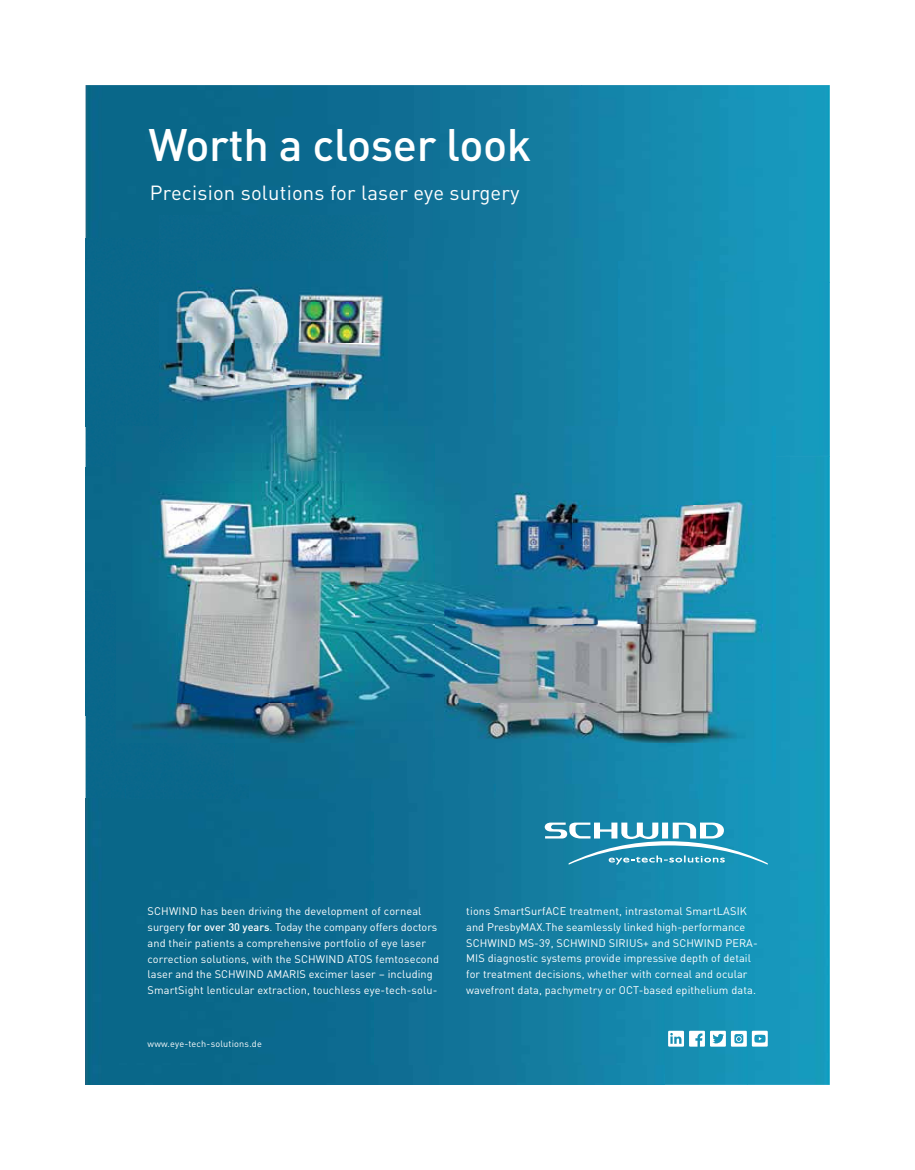
<style>
.page{position:relative;width:915px;height:1170px;background:#fff}
.page>*{position:absolute;margin:0;border:0;box-sizing:border-box;transform-origin:0 0}
.t1{font:500 45px "DI Nfor Schwind";letter-spacing:-.01em;color:#fff}
.t2{font:20.25px "DI Nfor Schwind";letter-spacing:.01em;color:#fff}
.t3{font:10.95px/15.8px "DI Nfor Schwind";letter-spacing:.01em;color:#fff}
.t4{font:9.15px "DI Nfor Schwind";letter-spacing:.02em;color:#fff}
.s1{font-weight:500}
</style>
<div class="page">
<img style="left:86px;top:85px;width:495px;height:176px">
<img style="left:581px;top:85px;width:248px;height:197px">
<img style="left:702px;top:282px;width:127px;height:174px">
<div style="left:747px;top:456px;width:82px;height:628px;background:#1799bc"></div>
<img style="left:86px;top:798px;width:578px;height:286px">
<div style="left:664px;top:783px;width:83px;height:301px;background:#1591b3"></div>
<div style="left:159px;top:216px;width:228px;height:23px;background:#0b688c"></div>
<svg style="left:668px;top:1030px;width:99px;height:16px"></svg>
<div style="left:86px;top:261px;width:73px;height:207px;background:#0a678b"></div>
<img style="left:387px;top:261px;width:315px;height:165px">
<div style="left:86px;top:468px;width:30px;height:247px;background:#0b678b"></div>
<div style="left:86px;top:715px;width:40px;height:83px;background:#09678b"></div>
<img style="left:126px;top:783px;width:576px;height:15px">
<img style="left:159px;top:261px;width:228px;height:219px">
<svg style="left:544px;top:822px;width:223px;height:42px"></svg>
<div style="left:116px;top:426px;width:43px;height:40px;background:#0b698b"></div>
<div style="left:387px;top:426px;width:48px;height:40px;background:#117494"></div>
<img style="left:116px;top:466px;width:120px;height:317px">
<img style="left:235px;top:480px;width:120px;height:303px">
<img style="left:355px;top:466px;width:80px;height:317px">
<img style="left:435px;top:426px;width:340px;height:357px">
<h1 class="t1" style="left:148px;top:110px;width:384px">Worth a closer look</h1>
<h2 class="t2" style="left:150px;top:177px;width:371px">Precision solutions for laser eye surgery</h2>
<p class="t3" style="left:147px;top:902px;width:293px">SCHWIND has been driving the development of corneal surgery <span class="s1">for over 30 years</span>. Today the company offers doctors and their patients a comprehensive portfolio of eye laser correction solutions, with the SCHWIND ATOS femtosecond laser and the SCHWIND AMARIS excimer laser – including SmartSight lenticular extraction, touchless eye-tech-solu-</p>
<p class="t3" style="left:466px;top:902px;width:293px">tions SmartSurfACE treatment, intrastomal SmartLASIK and PresbyMAX.The seamlessly linked high-performance SCHWIND MS-39, SCHWIND SIRIUS+ and SCHWIND PERA-MIS diagnostic systems provide impressive depth of detail for treatment decisions, whether with corneal and ocular wavefront data, pachymetry or OCT-based epithelium data.</p>
<p class="t4" style="left:147px;top:1036px;width:116px">www.eye-tech-solutions.de</p>
</div>
